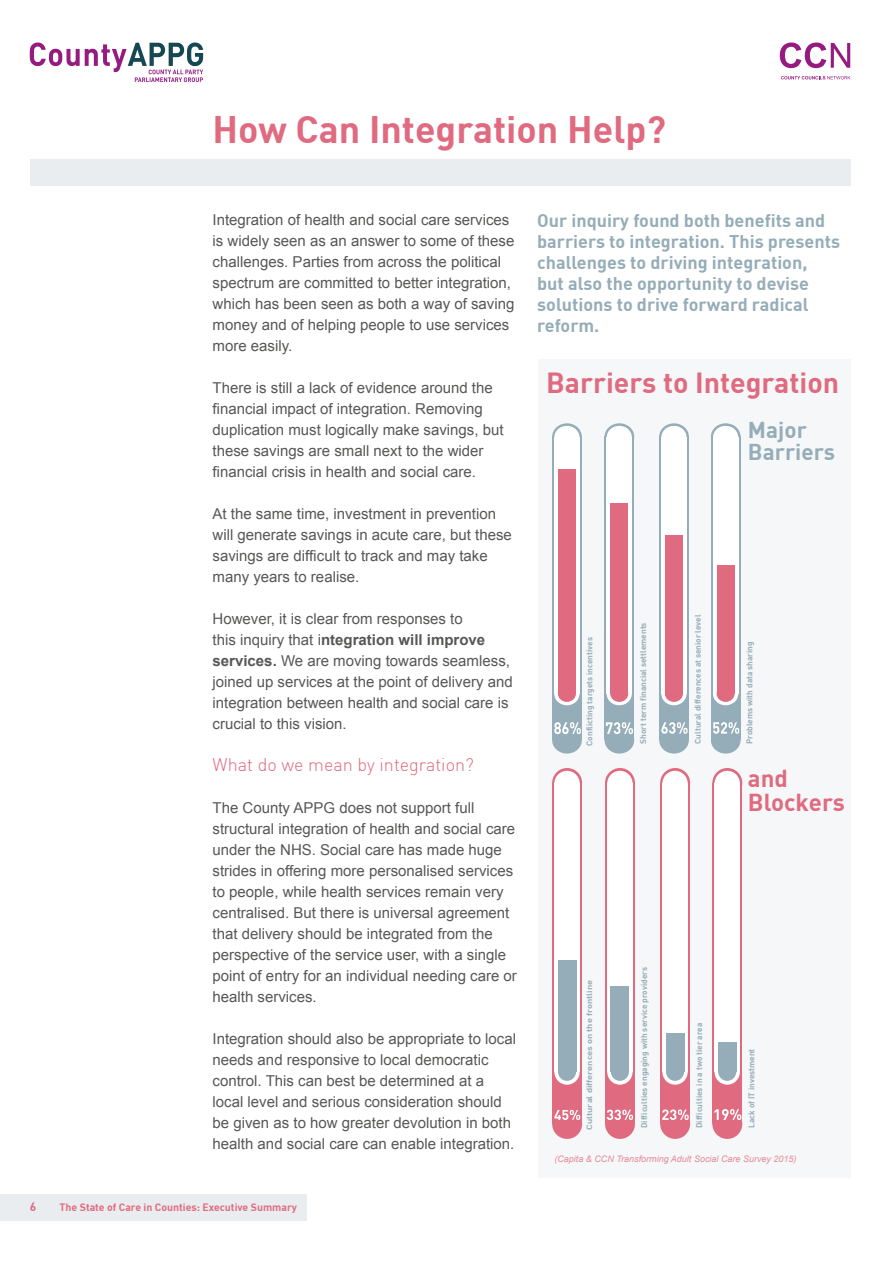
<style>
.page{position:relative;width:893px;height:1263px;background:#fff}
.page>*{position:absolute;margin:0;border:0;box-sizing:border-box;transform-origin:0 0}
.t1{font:700 37.5px "DIN";color:#e06a7f}
.t2{font:700 28.5px "DIN";color:#e06a7f}
.t3{font:700 24px/24px "DIN";color:#e06a7f}
.t4{font:700 22.5px/22.5px "DIN";color:#95adb8}
.t5{font:700 18px/21px "DIN";color:#95adb8}
.t6{font:300 18px "DIN";color:#e06a7f}
.t7{font:15px/21px "Arial";color:#575756}
.t8{font:700 12px "DIN";color:#e06a7f}
.t9{font:700 10.5px "DIN";color:#e06a7f}
.t10{font:italic 9px "Arial";color:#e78c98}
.t11{font:700 8.25px "DIN";color:#95adb8}
.t12{font:700 7.65px "DIN";color:#95adb8;scale:1.21 1}
.s1{font-weight:700}
</style>
<div class="page">
<div style="left:0;top:1194px;width:306px;height:26px;background:#eaedef"></div>
<svg style="left:30px;top:43px;width:173px;height:39px"></svg>
<svg style="left:780px;top:43px;width:70px;height:25px"></svg>
<svg style="left:781px;top:76px;width:69px;height:3px"></svg>
<div style="left:30px;top:160px;width:820px;height:26px;background:#eaedef"></div>
<div style="left:538px;top:359px;width:312px;height:819px;background:#f5f7f8"></div>
<div style="left:552px;top:727px;width:30px;height:26px;background:#95adb8;border-radius:50%"></div>
<svg style="left:552px;top:423px;width:30px;height:27px"></svg>
<div style="left:552px;top:437px;width:30px;height:303px;background:linear-gradient(to right,#95adb8,#97afb9)"></div>
<div style="left:605px;top:727px;width:29px;height:26px;background:#95adb8;border-radius:50%"></div>
<svg style="left:605px;top:423px;width:29px;height:27px"></svg>
<svg style="left:605px;top:437px;width:29px;height:300px;fill:#95adb8"></svg>
<div style="left:659px;top:727px;width:30px;height:26px;background:#95adb8;border-radius:50%"></div>
<svg style="left:659px;top:423px;width:30px;height:27px"></svg>
<div style="left:659px;top:437px;width:30px;height:303px;background:linear-gradient(to right,#94adb8,#97afba)"></div>
<div style="left:711px;top:727px;width:30px;height:26px;background:#95adb8;border-radius:50%"></div>
<svg style="left:711px;top:423px;width:30px;height:27px"></svg>
<div style="left:711px;top:437px;width:30px;height:303px;background:linear-gradient(to right,#95adb8,#96aeb9)"></div>
<div style="left:554px;top:683px;width:25px;height:22px;background:#fff;border-radius:50%"></div>
<div style="left:554px;top:426px;width:25px;height:22px;background:#fff;border-radius:50%"></div>
<div style="left:554px;top:437px;width:25px;height:257px;background:#fff"></div>
<div style="left:607px;top:683px;width:25px;height:22px;background:#fff;border-radius:50%"></div>
<div style="left:607px;top:426px;width:25px;height:22px;background:#fff;border-radius:50%"></div>
<div style="left:607px;top:437px;width:25px;height:257px;background:#fff"></div>
<div style="left:661px;top:683px;width:25px;height:22px;background:#fff;border-radius:50%"></div>
<div style="left:661px;top:426px;width:25px;height:22px;background:#fff;border-radius:50%"></div>
<div style="left:661px;top:437px;width:25px;height:257px;background:#fff"></div>
<div style="left:713px;top:683px;width:25px;height:22px;background:#fff;border-radius:50%"></div>
<div style="left:713px;top:426px;width:25px;height:22px;background:#fff;border-radius:50%"></div>
<div style="left:713px;top:437px;width:25px;height:257px;background:#fff"></div>
<div style="left:558px;top:686px;width:18px;height:16px;background:#e06a7f;border-radius:50%"></div>
<div style="left:558px;top:469px;width:18px;height:225px;background:#e06a7f"></div>
<div style="left:610px;top:686px;width:18px;height:16px;background:#e06a7f;border-radius:50%"></div>
<div style="left:610px;top:503px;width:18px;height:191px;background:#e06a7f"></div>
<div style="left:665px;top:686px;width:18px;height:16px;background:#e06a7f;border-radius:50%"></div>
<div style="left:665px;top:536px;width:18px;height:158px;background:#e06a7f"></div>
<div style="left:717px;top:686px;width:18px;height:16px;background:#e06a7f;border-radius:50%"></div>
<div style="left:717px;top:565px;width:18px;height:129px;background:#e06a7f"></div>
<svg style="left:661px;top:722px;width:26px;height:12px"></svg>
<svg style="left:554px;top:722px;width:27px;height:12px"></svg>
<svg style="left:713px;top:722px;width:26px;height:12px"></svg>
<svg style="left:606px;top:722px;width:27px;height:12px"></svg>
<div style="left:552px;top:1109px;width:30px;height:30px;background:#e06a7f;border-radius:50%"></div>
<svg style="left:552px;top:768px;width:30px;height:30px"></svg>
<div style="left:552px;top:783px;width:30px;height:341px;background:#e06a7f"></div>
<div style="left:605px;top:1109px;width:30px;height:30px;background:#e06a7f;border-radius:50%"></div>
<svg style="left:605px;top:768px;width:30px;height:30px"></svg>
<div style="left:605px;top:783px;width:30px;height:341px;background:#e06a7f"></div>
<div style="left:660px;top:1109px;width:30px;height:30px;background:#e06a7f;border-radius:50%"></div>
<svg style="left:660px;top:768px;width:30px;height:30px"></svg>
<div style="left:660px;top:783px;width:30px;height:341px;background:#e06a7f"></div>
<div style="left:712px;top:1109px;width:30px;height:30px;background:#e06a7f;border-radius:50%"></div>
<svg style="left:712px;top:768px;width:30px;height:30px"></svg>
<div style="left:712px;top:783px;width:30px;height:341px;background:#e06a7f"></div>
<svg style="left:554px;top:1059px;width:26px;height:26px"></svg>
<div style="left:554px;top:771px;width:26px;height:25px;background:#fff;border-radius:50%"></div>
<div style="left:554px;top:783px;width:26px;height:289px;background:#fff"></div>
<svg style="left:607px;top:1059px;width:26px;height:26px"></svg>
<div style="left:607px;top:771px;width:26px;height:25px;background:#fff;border-radius:50%"></div>
<div style="left:607px;top:783px;width:26px;height:289px;background:#fff"></div>
<svg style="left:662px;top:1059px;width:26px;height:26px"></svg>
<div style="left:662px;top:771px;width:26px;height:25px;background:#fff;border-radius:50%"></div>
<div style="left:662px;top:783px;width:26px;height:289px;background:#fff"></div>
<svg style="left:714px;top:1059px;width:26px;height:26px"></svg>
<div style="left:714px;top:771px;width:26px;height:25px;background:#fff;border-radius:50%"></div>
<div style="left:714px;top:783px;width:26px;height:289px;background:#fff"></div>
<div style="left:558px;top:1063px;width:18px;height:18px;background:#95adb8;border-radius:50%"></div>
<div style="left:558px;top:960px;width:18px;height:112px;background:#95adb8"></div>
<div style="left:611px;top:1063px;width:18px;height:18px;background:#95adb8;border-radius:50%"></div>
<div style="left:611px;top:986px;width:18px;height:86px;background:#95adb8"></div>
<div style="left:666px;top:1063px;width:18px;height:18px;background:#95adb8;border-radius:50%"></div>
<div style="left:666px;top:1033px;width:18px;height:39px;background:#95adb8"></div>
<div style="left:718px;top:1063px;width:18px;height:18px;background:#95adb8;border-radius:50%"></div>
<div style="left:718px;top:1042px;width:18px;height:30px;background:#95adb8"></div>
<svg style="left:714px;top:1109px;width:27px;height:11px"></svg>
<svg style="left:662px;top:1109px;width:27px;height:11px"></svg>
<svg style="left:607px;top:1109px;width:26px;height:11px"></svg>
<svg style="left:554px;top:1110px;width:26px;height:10px"></svg>
<h1 class="t1" style="left:213px;top:105px;width:455px">How Can Integration Help?</h1>
<p class="t7" style="left:213px;top:210px;width:303px">Integration of health and social care services is widely seen as an answer to some of these challenges. Parties from across the political spectrum are committed to better integration, which has been seen as both a way of saving money and of helping people to use services more easily.</p>
<p class="t7" style="left:213px;top:378px;width:292px">There is still a lack of evidence around the financial impact of integration. Removing duplication must logically make savings, but these savings are small next to the wider financial crisis in health and social care.</p>
<p class="t7" style="left:213px;top:504px;width:301px">At the same time, investment in prevention will generate savings in acute care, but these savings are difficult to track and may take many years to realise.</p>
<p class="t7" style="left:213px;top:609px;width:302px">However, it is clear from responses to<br>this inquiry that i<span class="s1">ntegration will improve services.</span> We are moving towards seamless, joined up services at the point of delivery and integration between health and social care is crucial to this vision.</p>
<p class="t6" style="left:213px;top:754px;width:263px">What do we mean by integration?</p>
<p class="t7" style="left:213px;top:798px;width:306px">The County APPG does not support full structural integration of health and social care under the NHS. Social care has made huge strides in offering more personalised services to people, while health services remain very centralised. But there is universal agreement that delivery should be integrated from the perspective of the service user, with a single point of entry for an individual needing care or health services.</p>
<p class="t7" style="left:213px;top:1029px;width:305px">Integration should also be appropriate to local needs and responsive to local democratic control. This can best be determined at a local level and serious consideration should be given as to how greater devolution in both health and social care can enable integration.</p>
<p class="t8" style="left:30px;top:1199px;width:8px">6</p>
<p class="t9" style="left:60px;top:1201px;width:239px">The State of Care in Counties: Executive Summary</p>
<p class="t5" style="left:537px;top:209px;width:304px">Our inquiry found both benefits and barriers to integration. This presents challenges to driving integration,<br>but also the opportunity to devise solutions to drive forward radical reform.</p>
<h2 class="t2" style="left:546px;top:365px;width:294px">Barriers to Integration</h2>
<h3 class="t4" style="left:748px;top:417px;width:89px">Major<br>Barriers</h3>
<p class="t11" style="left:584px;top:746px;width:110px;rotate:-90deg">Conflicting targets incentives</p>
<p class="t11" style="left:638px;top:744px;width:123px;rotate:-90deg">Short term financial settlements</p>
<p class="t11" style="left:692px;top:744px;width:131px;rotate:-90deg">Cultural differences at senior level</p>
<p class="t11" style="left:744px;top:744px;width:104px;rotate:-90deg">Problems with data sharing</p>
<h3 class="t3" style="left:748px;top:765px;width:98px">and<br>Blockers</h3>
<p class="t11" style="left:639px;top:1128px;width:162px;rotate:-90deg">Difficulties engaging with service providers</p>
<p class="t12" style="left:584px;top:1130px;width:126px;rotate:-90deg">Cultural differences on the frontline</p>
<p class="t11" style="left:694px;top:1128px;width:106px;rotate:-90deg">Difficulties in a two tier area</p>
<p class="t11" style="left:746px;top:1128px;width:81px;rotate:-90deg">Lack of IT investment</p>
<p class="t10" style="left:554px;top:1152px;width:244px">(Capita &amp; CCN Transforming Adult Social Care Survey 2015)</p>
</div>
